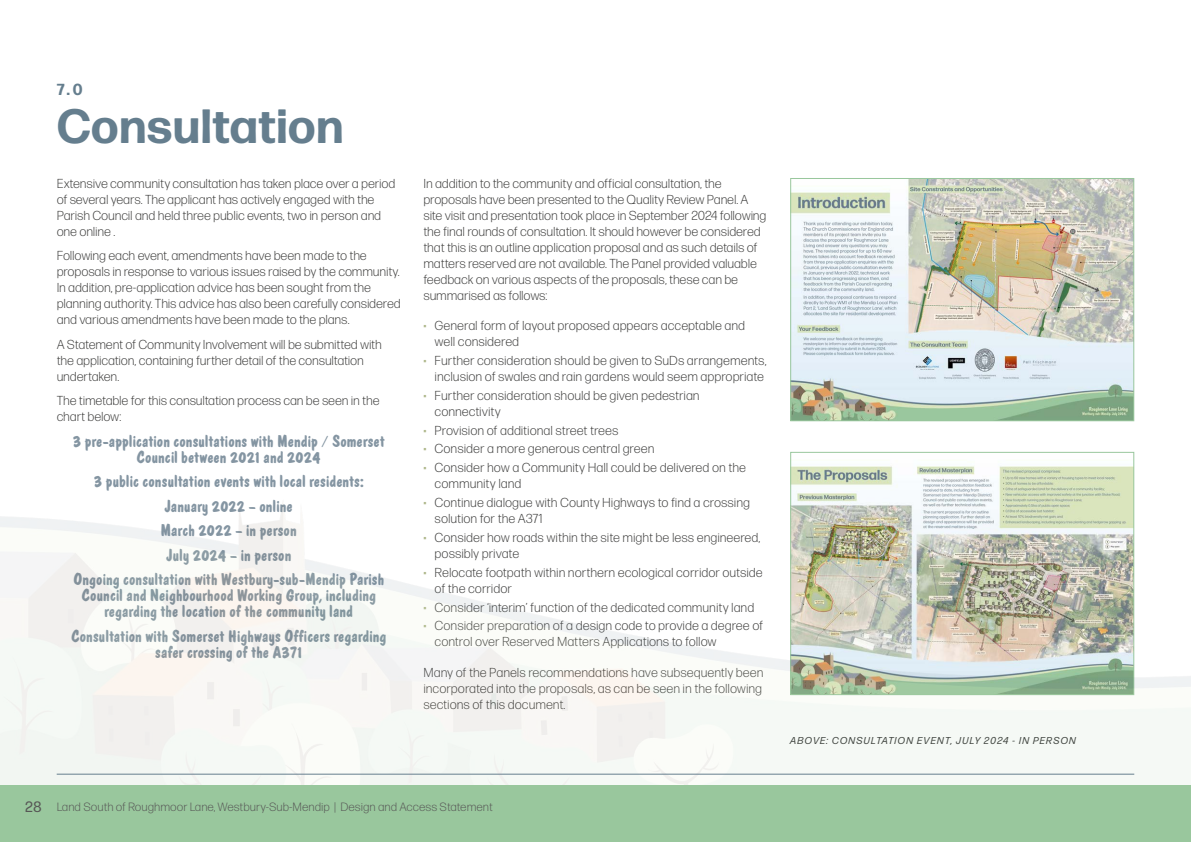
<style>
.page{position:relative;width:1191px;height:842px;background:#fff}
.page>*{position:absolute;margin:0;border:0;box-sizing:border-box;transform-origin:0 0}
.t1{font:700 48px "Forma DJR Micro";color:#657e8e}
.t2{font:700 18px/24.5px "Polka MN";letter-spacing:.005em;color:#8495a2;text-align:center}
.t3{font:700 16px "Forma DJR Micro";color:#657e8e}
.t4{font:300 13px/16px "Forma DJR Micro";letter-spacing:-.01em;color:#3c3c3b}
.t5{font:300 12px "Forma DJR Micro";color:#575756}
.t6{font:italic 10px "Forma DJR Micro";letter-spacing:.095em;color:#3c3c3b}
.s1{color:#afb88c}
.s2{font-weight:400;font-size:15px}
</style>
<div class="page">
<img style="left:792px;top:465px;width:340px;height:18px">
<img style="left:792px;top:180px;width:340px;height:239px">
<div style="left:790px;top:178px;width:344px;height:243px;border:1px solid #99c79d"></div>
<img style="left:0;top:483px;width:1191px;height:302px">
<div style="left:0;top:785px;width:1191px;height:57px;background:#99c79d"></div>
<hr style="left:57px;top:774px;width:1077px;height:1px;background:#657e8e">
<p class="t3" style="left:57px;top:79px;width:27px">7.0</p>
<h1 class="t1" style="left:57px;top:95px;width:288px">Consultation</h1>
<p class="t4" style="left:57px;top:175px;width:340px">Extensive community consultation has taken place over a period of several years. The applicant has actively engaged with the Parish Council and held three public events, two in person and one online .</p>
<p class="t4" style="left:57px;top:247px;width:345px">Following each event, amendments have been made to the proposals in response to various issues raised by the community.<br>In addition, pre-application advice has been sought from the planning authority. This advice has also been carefully considered and various amendments have been made to the plans.</p>
<p class="t4" style="left:57px;top:336px;width:327px">A Statement of Community Involvement will be submitted with the application, containing further detail of the consultation undertaken.</p>
<p class="t4" style="left:57px;top:392px;width:324px">The timetable for this consultation process can be seen in the chart below:</p>
<h2 class="t2" style="left:73px;top:433px;width:313px;line-height:16px">3 pre-application consultations with Mendip / Somerset<br>Council between 2021 and 2024</h2>
<h2 class="t2" style="left:73px;top:469px;width:313px">3 public consultation events with local residents:<br>January 2022 – online<br>March 2022 – in person<br>July 2024 – in person<br>Ongoing consultation with Westbury-sub-Mendip Parish</h2>
<h2 class="t2" style="left:82px;top:588px;width:296px;line-height:16px">Council and Neighbourhood Working Group, including regarding the location of the community land</h2>
<h2 class="t2" style="left:71px;top:628px;width:316px;line-height:16px">Consultation with Somerset Highways Officers regarding safer crossing of the A371</h2>
<p class="t4" style="left:423px;top:175px;width:344px">In addition to the community and official consultation, the proposals have been presented to the Quality Review Panel. A site visit and presentation took place in September 2024 following the final rounds of consultation. It should however be considered that this is an outline application proposal and as such details of matters reserved are not available. The Panel provided valuable feedback on various aspects of the proposals, these can be summarised as follows:</p>
<p class="t4" style="left:434px;top:317px;width:312px;text-indent:-11px"><span class="s1">•</span> General form of layout proposed appears acceptable and well considered</p>
<p class="t4" style="left:423px;top:352px;width:344px;text-align:right"><span class="s1">•</span> Further consideration should be given to SuDs arrangements, inclusion of swales and rain gardens would seem appropriate</p>
<p class="t4" style="left:434px;top:387px;width:267px;text-indent:-11px"><span class="s1">•</span> Further consideration should be given pedestrian connectivity</p>
<p class="t4" style="left:423px;top:422px;width:196px"><span class="s1">•</span> Provision of additional street trees</p>
<p class="t4" style="left:423px;top:441px;width:232px"><span class="s1">•</span> Consider a more generous central green</p>
<p class="t4" style="left:434px;top:459px;width:313px;text-indent:-11px"><span class="s1">•</span> Consider how a Community Hall could be delivered on the community land</p>
<p class="t4" style="left:434px;top:494px;width:317px;text-indent:-11px"><span class="s1">•</span> Continue dialogue with County Highways to find a crossing solution for the A371</p>
<p class="t4" style="left:434px;top:529px;width:327px;text-indent:-11px"><span class="s1">•</span> Consider how roads within the site might be less engineered, possibly private</p>
<p class="t4" style="left:434px;top:564px;width:330px;text-indent:-11px"><span class="s1">•</span> Relocate footpath within northern ecological corridor outside of the corridor</p>
<p class="t4" style="left:423px;top:599px;width:332px"><span class="s1">•</span> Consider ‘interim’ function of the dedicated community land</p>
<p class="t4" style="left:434px;top:618px;width:330px;text-indent:-11px"><span class="s1">•</span> Consider preparation of a design code to provide a degree of control over Reserved Matters Applications to follow</p>
<p class="t4" style="left:423px;top:664px;width:341px;text-align:justify">Many of the Panels recommendations have subsequently been incorporated into the proposals, as can be seen in the following sections of this document.</p>
<p class="t5" style="left:25px;top:800px;width:469px"><span class="s2">28</span> Land South of Roughmoor Lane, Westbury-Sub-Mendip | Design and Access Statement</p>
<p class="t6" style="left:790px;top:734px;width:287px">ABOVE: CONSULTATION EVENT, JULY 2024 - IN PERSON</p>
</div>
